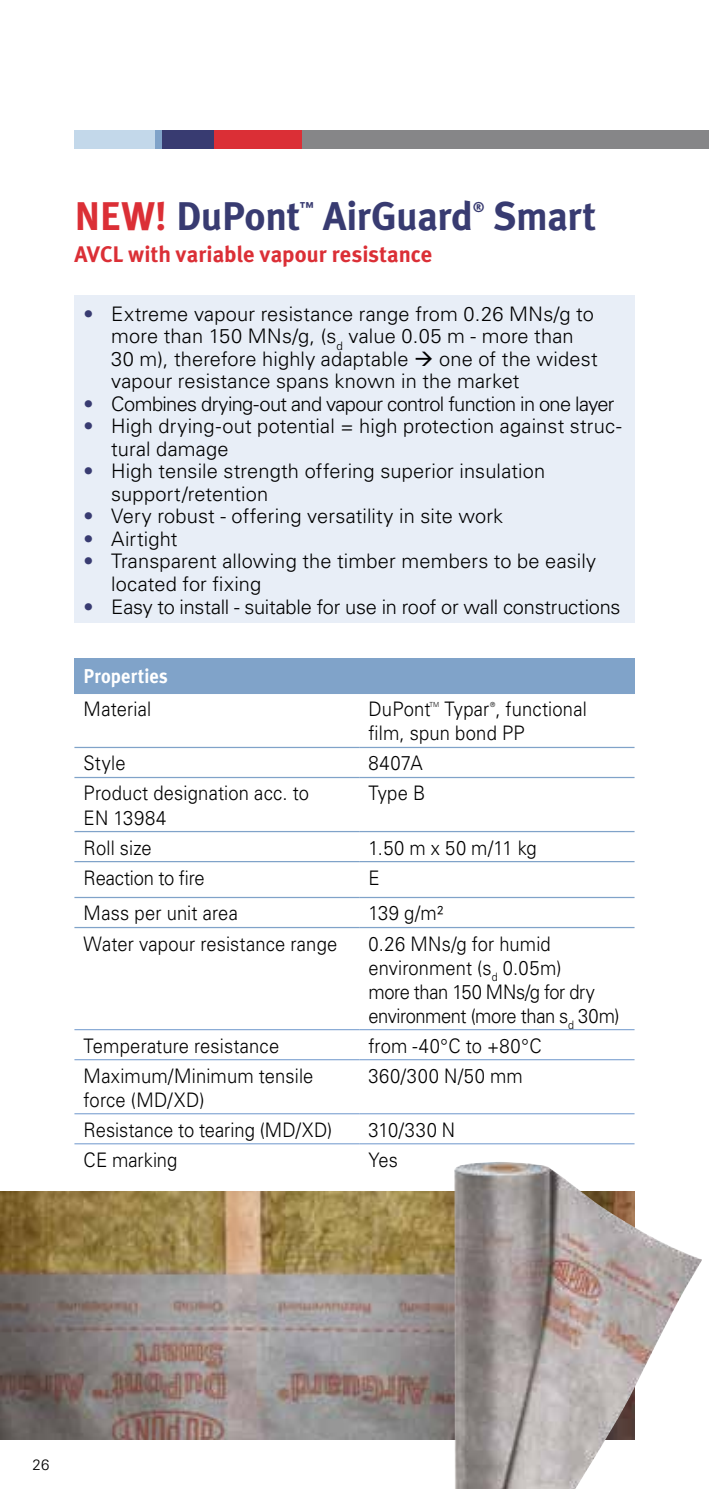
<style>
.page{position:relative;width:709px;height:1489px;background:#fff}
.page>*{position:absolute;margin:0;border:0;box-sizing:border-box;transform-origin:0 0}
.t1{font:700 40px "Meta Plus";letter-spacing:-.01em;color:#383b71}
.t2{font:700 22.5px "Meta Plus";letter-spacing:.005em;color:#db2f36}
.t3{font:300 20px/22.5px "Univers";letter-spacing:.005em;color:#000}
.t4{font:300 20px/24px "Univers";letter-spacing:.005em;color:#000;scale:.92 1}
.t5{font:300 20px "Univers";letter-spacing:-.03em;color:#000}
.t6{font:300 20px "Univers";letter-spacing:.035em;color:#000;scale:.92 1}
.t7{font:700 20px "Meta Plus";letter-spacing:.01em;color:#fff;scale:.92 1}
.t8{font:300 15px "Univers";color:#000}
.t9{font:700 14px "Meta Plus";color:#383b71}
.t10{font:300 7px "Univers";color:#000;scale:.92 1}
.s1{color:#db2f36}
.s2{color:#383b71}
</style>
<div class="page">
<div style="left:74px;top:295px;width:560px;height:327px;background:#e8eef7"></div>
<div style="left:74px;top:658px;width:560px;height:35px;background:#80a3c9"></div>
<hr style="left:74px;top:692px;width:285px;height:2px;background:#80a3c9">
<hr style="left:359px;top:692px;width:275px;height:2px;background:#80a3c9">
<hr style="left:74px;top:746px;width:285px;height:2px;background:#80a3c9">
<hr style="left:359px;top:746px;width:275px;height:2px;background:#80a3c9">
<hr style="left:74px;top:776px;width:285px;height:2px;background:#80a3c9">
<hr style="left:359px;top:776px;width:275px;height:2px;background:#80a3c9">
<hr style="left:74px;top:830px;width:285px;height:2px;background:#80a3c9">
<hr style="left:359px;top:830px;width:275px;height:2px;background:#80a3c9">
<hr style="left:74px;top:861px;width:285px;height:1px;background:#80a3c9">
<hr style="left:359px;top:861px;width:275px;height:1px;background:#80a3c9">
<hr style="left:74px;top:896px;width:285px;height:2px;background:#80a3c9">
<hr style="left:359px;top:896px;width:275px;height:2px;background:#80a3c9">
<hr style="left:74px;top:926px;width:285px;height:2px;background:#80a3c9">
<hr style="left:359px;top:926px;width:275px;height:2px;background:#80a3c9">
<hr style="left:74px;top:1028px;width:285px;height:2px;background:#8bacd6">
<hr style="left:359px;top:1028px;width:275px;height:2px;background:#8bacd6">
<hr style="left:74px;top:1058px;width:285px;height:2px;background:#8bacd6">
<hr style="left:359px;top:1058px;width:275px;height:2px;background:#8bacd6">
<hr style="left:74px;top:1113px;width:285px;height:1px;background:#8bacd6">
<hr style="left:359px;top:1113px;width:275px;height:1px;background:#8bacd6">
<hr style="left:74px;top:1143px;width:285px;height:1px;background:#8bacd6">
<hr style="left:359px;top:1143px;width:275px;height:1px;background:#8bacd6">
<div style="left:74px;top:130px;width:82px;height:19px;background:#c3d8ea"></div>
<div style="left:155px;top:130px;width:9px;height:19px;background:#80a3c9"></div>
<div style="left:301px;top:130px;width:408px;height:19px;background:#868688"></div>
<div style="left:211px;top:130px;width:90px;height:19px;background:#db2f36"></div>
<div style="left:163px;top:130px;width:51px;height:19px;background:#383b71"></div>
<img style="left:0;top:1191px;width:454px;height:247px">
<img style="left:454px;top:1162px;width:248px;height:326px">
<h1 class="t1" style="left:74px;top:192px;width:227px"><span class="s1">NEW!</span> DuPont</h1>
<p class="t9" style="left:300px;top:199px;width:16px">™</p>
<h1 class="t1" style="left:323px;top:192px;width:151px">AirGuard</h1>
<p class="t9" style="left:473px;top:199px;width:13px">®</p>
<h1 class="t1" style="left:493px;top:192px;width:104px">Smart</h1>
<p class="t2" style="left:74px;top:241px;width:359px">AVCL with variable vapour resistance</p>
<p class="t3" style="left:111px;top:302px;width:488px;text-indent:-27px"><span class="s2">•</span> Extreme vapour resistance range from 0.26 MNs/g to more than 150 MNs/g, (s<sub>d</sub> value 0.05 m - more than 30 m), therefore highly adaptable → one of the widest vapour resistance spans known in the market</p>
<p class="t5" style="left:84px;top:392px;width:532px"><span class="s2">•</span> Combines drying-out and vapour control function in one layer</p>
<p class="t3" style="left:111px;top:414px;width:512px;text-indent:-28px"><span class="s2">•</span> High drying-out potential = high protection against struc&shy;tural damage</p>
<p class="t3" style="left:111px;top:459px;width:435px;text-indent:-28px"><span class="s2">•</span> High tensile strength offering superior insulation support/retention</p>
<p class="t3" style="left:84px;top:504px;width:421px"><span class="s2">•</span> Very robust - offering versatility in site work</p>
<p class="t3" style="left:84px;top:527px;width:95px"><span class="s2">•</span> Airtight</p>
<p class="t3" style="left:111px;top:549px;width:486px;text-indent:-28px"><span class="s2">•</span> Transparent allowing the timber members to be easily located for fixing</p>
<p class="t3" style="left:84px;top:594px;width:538px"><span class="s2">•</span> Easy to install - suitable for use in roof or wall constructions</p>
<p class="t7" style="left:84px;top:665px;width:93px">Properties</p>
<p class="t4" style="left:84px;top:696px;width:75px">Material</p>
<p class="t4" style="left:368px;top:696px;width:69px">DuPont</p>
<p class="t10" style="left:429px;top:700px;width:12px">TM</p>
<p class="t4" style="left:444px;top:696px;width:156px">Typar , functional</p>
<p class="t10" style="left:490px;top:700px;width:7px">®</p>
<p class="t4" style="left:368px;top:720px;width:172px">film, spun bond PP</p>
<p class="t4" style="left:84px;top:750px;width:47px">Style</p>
<p class="t4" style="left:368px;top:750px;width:61px">8407A</p>
<p class="t4" style="left:84px;top:780px;width:246px">Product designation acc. to<br>EN 13984</p>
<p class="t4" style="left:368px;top:780px;width:63px">Type B</p>
<p class="t4" style="left:84px;top:834px;width:75px">Roll size</p>
<p class="t4" style="left:368px;top:834px;width:184px">1.50 m x 50 m/11 kg</p>
<p class="t4" style="left:84px;top:864px;width:133px">Reaction to fire</p>
<p class="t4" style="left:368px;top:864px;width:14px">E</p>
<p class="t4" style="left:84px;top:900px;width:169px">Mass per unit area</p>
<p class="t4" style="left:368px;top:900px;width:83px">139 g/m²</p>
<p class="t4" style="left:84px;top:930px;width:277px">Water vapour resistance range</p>
<p class="t4" style="left:368px;top:930px;width:274px">0.26 MNs/g for humid environment (s<sub>d</sub> 0.05m)<br>more than 150 MNs/g for dry environment (more than s<sub>d</sub> 30m)</p>
<p class="t4" style="left:84px;top:1032px;width:214px">Temperature resistance</p>
<p class="t4" style="left:368px;top:1032px;width:190px">from -40°C to +80°C</p>
<p class="t4" style="left:84px;top:1062px;width:251px">Maximum/Minimum tensile force (MD/XD)</p>
<p class="t6" style="left:368px;top:1063px;width:169px">360/300 N/50 mm</p>
<p class="t4" style="left:84px;top:1116px;width:272px">Resistance to tearing (MD/XD)</p>
<p class="t4" style="left:368px;top:1116px;width:96px">310/330 N</p>
<p class="t4" style="left:84px;top:1146px;width:103px">CE marking</p>
<p class="t4" style="left:368px;top:1146px;width:34px">Yes</p>
<p class="t8" style="left:33px;top:1455px;width:19px">26</p>
</div>
